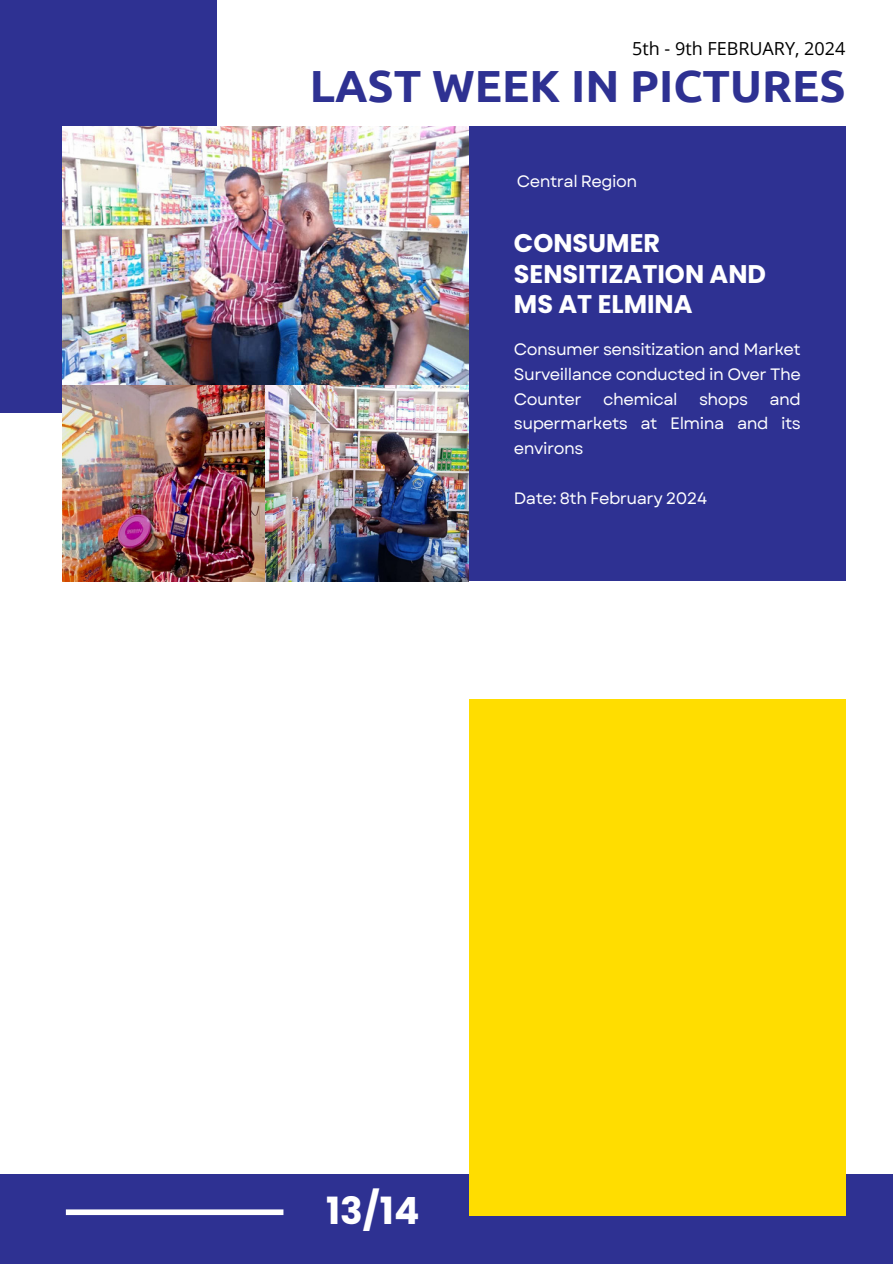
<style>
.page{position:relative;width:893px;height:1264px;background:#fff}
.page>*{position:absolute;margin:0;border:0;box-sizing:border-box;transform-origin:0 0}
.t1{font:700 45px "Ubuntu";color:#2e3192}
.t2{font:700 37.5px "Poppins";color:#fff}
.t3{font:700 25.5px/30.3px "Poppins";color:#fff}
.t4{font:18px "Open Sans";color:#000}
.t5{font:16.5px/24.8px "Garet";letter-spacing:-.03em;color:#fff;text-align:justify}
</style>
<div class="page">
<div style="left:468px;top:126px;width:377px;height:455px;background:#2e3192"></div>
<div style="left:0;top:0;width:217px;height:412px;background:#2e3192"></div>
<div style="left:0;top:1174px;width:892px;height:89px;background:#2e3192"></div>
<div style="left:468px;top:698px;width:377px;height:517px;background:#fd0"></div>
<div style="left:66px;top:1209px;width:217px;height:5px;background:#fff"></div>
<img style="left:62px;top:126px;width:406px;height:455px">
<h2 class="t4" style="left:632px;top:36px;width:215px">5th - 9th FEBRUARY, 2024</h2>
<p class="t1" style="left:310px;top:60px;width:537px">LAST WEEK IN PICTURES</p>
<p class="t5" style="left:516px;top:169px;width:122px">Central Region</p>
<h1 class="t3" style="left:514px;top:228px;width:254px">CONSUMER<br>SENSITIZATION AND<br>MS AT ELMINA</h1>
<p class="t5" style="left:514px;top:337px;width:288px">Consumer sensitization and Market Surveillance conducted in Over The Counter</p>
<p class="t5" style="left:514px;top:386px;width:288px;text-indent:255px">and supermarkets at Elmina and its environs</p>
<h3 class="t5" style="left:514px;top:485px;width:195px">Date: 8th February 2024</h3>
<p class="t5" style="left:603px;top:386px;width:76px">chemical</p>
<p class="t5" style="left:699px;top:386px;width:51px">shops</p>
<p class="t2" style="left:326px;top:1184px;width:95px">13/14</p>
</div>
